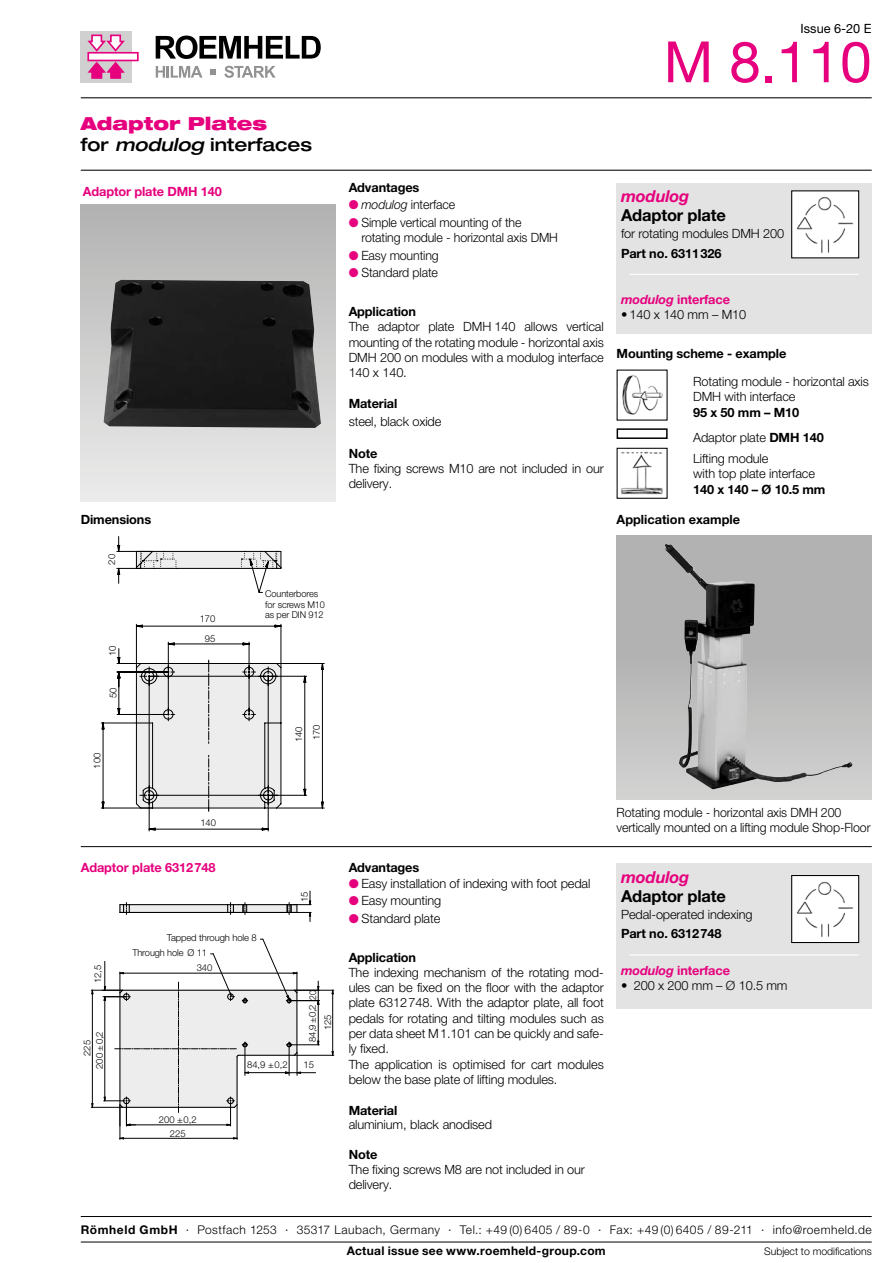
<style>
.page{position:relative;width:893px;height:1263px;background:#fff}
.page>*{position:absolute;margin:0;border:0;box-sizing:border-box;transform-origin:0 0}
.t1{font:57px "Helvetica Neue LT Pro";color:#e6007d}
.t2{font:900 expanded 18px/20.2px "Helvetica Neue LT Pro";color:#e6007d}
.t3{font:700 16.5px "Helvetica Neue LT Pro";letter-spacing:-.01em;color:#000}
.t4{font:italic 700 16.5px "Helvetica Neue LT Pro";letter-spacing:-.01em;color:#e6007d}
.t5{font:300 12.75px/15.3px "Helvetica Neue LT Pro";letter-spacing:-.01em;color:#000}
.t6{font:700 12.75px/25.5px "Helvetica Neue LT Pro";letter-spacing:-.01em;color:#000}
.t7{font:700 12.75px "Helvetica Neue LT Pro";letter-spacing:-.01em;color:#e6007d}
.t8{font:12.75px "Helvetica Neue LT Pro";color:#000}
.t9{font:300 12px "Helvetica Neue LT Pro";letter-spacing:.035em;color:#000}
.t10{font:700 12px "Helvetica Neue LT Pro";letter-spacing:.025em;color:#000}
.t11{font:300 10.5px "Helvetica Neue LT Pro";letter-spacing:-.005em;color:#000}
.t12{font:300 9.45px/10.5px "Helvetica Neue LT Pro";letter-spacing:-.01em;color:#000}
.t13{font:300 9.45px/19.6px "Helvetica Neue";color:#000;text-align:center}
.s1{font-weight:500;color:#000}
.s2{font-weight:500;font-style:italic;color:#000}
.s3{color:#e6007d}
.s4{font-style:italic}
.s5{font-weight:300}
.s6{font-weight:700}
</style>
<div class="page">
<div style="left:81px;top:31px;width:51px;height:51px;background:#d0d0d0"></div>
<svg style="left:87px;top:52px;width:52px;height:9px"></svg>
<svg style="left:87px;top:34px;width:40px;height:19px"></svg>
<svg style="left:87px;top:60px;width:40px;height:19px"></svg>
<svg style="left:156px;top:36px;width:165px;height:23px"></svg>
<svg style="left:156px;top:66px;width:46px;height:12px"></svg>
<svg style="left:224px;top:66px;width:52px;height:12px"></svg>
<svg style="left:210px;top:69px;width:6px;height:6px"></svg>
<hr style="left:81px;top:170px;width:791px;height:1px;background:#000">
<hr style="left:81px;top:97px;width:791px;height:1px;background:#000">
<div style="left:81px;top:204px;width:255px;height:298px;background:linear-gradient(to bottom,#b2b2b2,#ececec)"></div>
<img style="left:103px;top:280px;width:218px;height:148px">
<div style="left:617px;top:183px;width:255px;height:102px;background:#e3e3e3"></div>
<div style="left:617px;top:284px;width:255px;height:50px;background:#e3e3e3"></div>
<div style="left:792px;top:191px;width:67px;height:67px;background:#fff"></div>
<img style="left:796px;top:196px;width:58px;height:58px">
<div style="left:791px;top:190px;width:68px;height:68px;border:1px solid #000"></div>
<hr style="left:629px;top:274px;width:230px;height:1px;background:#fff">
<div style="left:617px;top:536px;width:255px;height:263px;background:linear-gradient(to bottom,#aaa,#ccc)"></div>
<img style="left:665px;top:544px;width:187px;height:245px">
<svg style="left:101px;top:536px;width:224px;height:295px"></svg>
<svg style="left:135px;top:662px;width:147px;height:147px;background:#d6d6d6"></svg>
<svg style="left:135px;top:550px;width:147px;height:19px;background:#c3c3c3"></svg>
<img style="left:621px;top:452px;width:42px;height:42px">
<div style="left:617px;top:448px;width:51px;height:51px;border:1px solid #000"></div>
<img style="left:622px;top:375px;width:41px;height:40px">
<div style="left:617px;top:428px;width:51px;height:11px;border:2px solid #000"></div>
<hr style="left:81px;top:1242px;width:791px;height:1px;background:#000">
<hr style="left:81px;top:1216px;width:791px;height:1px;background:#000">
<hr style="left:81px;top:846px;width:791px;height:1px;background:#000">
<div style="left:617px;top:863px;width:255px;height:100px;background:#e3e3e3"></div>
<div style="left:617px;top:955px;width:255px;height:54px;background:#e3e3e3"></div>
<div style="left:792px;top:875px;width:67px;height:67px;background:#fff"></div>
<img style="left:797px;top:881px;width:57px;height:57px">
<div style="left:791px;top:875px;width:68px;height:68px;border:1px solid #000"></div>
<hr style="left:629px;top:954px;width:230px;height:1px;background:#fff">
<div style="left:120px;top:905px;width:177px;height:7px;background:#ededed"></div>
<hr style="left:332px;top:990px;width:1px;height:65px;background:#000">
<hr style="left:295px;top:990px;width:39px;height:1px;background:#000">
<hr style="left:295px;top:1055px;width:39px;height:1px;background:#000">
<hr style="left:120px;top:1138px;width:117px;height:1px;background:#000">
<hr style="left:237px;top:1105px;width:1px;height:34px;background:#000">
<hr style="left:120px;top:1105px;width:1px;height:34px;background:#000">
<hr style="left:92px;top:990px;width:1px;height:117px;background:#000">
<hr style="left:91px;top:1107px;width:31px;height:1px;background:#000">
<hr style="left:91px;top:990px;width:31px;height:1px;background:#000">
<hr style="left:247px;top:904px;width:40px;height:1px;background:#000">
<hr style="left:247px;top:912px;width:40px;height:1px;background:#000">
<hr style="left:129px;top:912px;width:99px;height:1px;background:#000">
<hr style="left:129px;top:904px;width:99px;height:1px;background:#000">
<svg style="left:227px;top:902px;width:21px;height:12px"></svg>
<svg style="left:119px;top:902px;width:11px;height:12px"></svg>
<svg style="left:287px;top:891px;width:24px;height:30px"></svg>
<svg style="left:102px;top:939px;width:217px;height:187px"></svg>
<p class="t8" style="left:801px;top:20px;width:73px">Issue 6-20 E</p>
<h1 class="t1" style="left:664px;top:27px;width:210px">M 8.110</h1>
<h2 class="t2" style="left:81px;top:113px;width:233px">Adaptor Plates<br><span class="s1">for</span> <span class="s2">modulog</span> <span class="s1">interfaces</span></h2>
<p class="t7" style="left:83px;top:184px;width:140px">Adaptor plate DMH 140</p>
<p class="t6" style="left:349px;top:174px;width:72px">Advantages</p>
<p class="t5" style="left:349px;top:197px;width:108px"><span class="s3">●</span> <span class="s4">modulog</span> interface</p>
<p class="t5" style="left:361px;top:214px;width:198px;text-indent:-13px"><span class="s3">●</span> Simple vertical mounting of the rotating module - horizontal axis DMH</p>
<p class="t5" style="left:349px;top:247px;width:92px"><span class="s3">●</span> Easy mounting</p>
<p class="t5" style="left:349px;top:265px;width:91px"><span class="s3">●</span> Standard plate</p>
<p class="t6" style="left:349px;top:299px;width:69px">Application</p>
<p class="t5" style="left:349px;top:319px;width:257px;text-align:justify">The adaptor plate DMH 140 allows vertical mounting of the rotating module - horizontal axis DMH 200 on modules with a modulog interface 140 x 140.</p>
<p class="t6" style="left:349px;top:391px;width:50px">Material</p>
<p class="t5" style="left:349px;top:413px;width:94px">steel, black oxide</p>
<p class="t6" style="left:349px;top:440px;width:30px">Note</p>
<p class="t5" style="left:349px;top:460px;width:257px">The fixing screws M10 are not included in our delivery.</p>
<p class="t4" style="left:621px;top:186px;width:70px">modulog</p>
<p class="t3" style="left:621px;top:205px;width:106px">Adaptor plate</p>
<p class="t5" style="left:621px;top:226px;width:165px">for rotating modules DMH 200</p>
<p class="t6" style="left:621px;top:240px;width:102px">Part no. 6311326</p>
<p class="t7" style="left:621px;top:291px;width:110px"><span class="s4">modulog</span> interface</p>
<p class="t5" style="left:621px;top:307px;width:127px">• 140 x 140 mm – M10</p>
<p class="t6" style="left:617px;top:340px;width:171px">Mounting scheme - example</p>
<p class="t5" style="left:693px;top:374px;width:177px">Rotating module - horizontal axis<br>DMH with interface</p>
<p class="t6" style="left:693px;top:399px;width:132px">95 x 50 mm – M10<br><span class="s5">Adaptor plate</span> DMH 140</p>
<p class="t5" style="left:693px;top:450px;width:123px">Lifting module<br>with top plate interface</p>
<p class="t6" style="left:693px;top:476px;width:134px">140 x 140 – Ø 10.5 mm</p>
<p class="t6" style="left:81px;top:506px;width:72px">Dimensions</p>
<p class="t6" style="left:617px;top:506px;width:125px">Application example</p>
<p class="t13" style="left:102px;top:565px;width:12px;rotate:-90deg">20</p>
<p class="t13" style="left:102px;top:656px;width:12px;rotate:-90deg">10</p>
<p class="t13" style="left:103px;top:698px;width:12px;rotate:-90deg">50</p>
<p class="t13" style="left:87px;top:768px;width:17px;rotate:-90deg">100</p>
<p class="t13" style="left:200px;top:609px;width:17px">170<br>95</p>
<p class="t12" style="left:265px;top:589px;width:61px">Counterbores for screws M10 as per DIN 912</p>
<p class="t13" style="left:290px;top:742px;width:20px;line-height:17.5px;text-align:left;rotate:-90deg">140<br>170</p>
<p class="t13" style="left:200px;top:813px;width:17px">140</p>
<p class="t7" style="left:81px;top:860px;width:136px">Adaptor plate 6312748</p>
<p class="t12" style="left:92px;top:983px;width:20px;rotate:-90deg">12,5</p>
<p class="t12" style="left:132px;top:929px;width:126px;line-height:15.8px;text-indent:35px">Tapped through hole 8<br>Through hole Ø 11</p>
<p class="t12" style="left:197px;top:962px;width:17px">340</p>
<p class="t12" style="left:299px;top:902px;width:12px;rotate:-90deg">15</p>
<p class="t12" style="left:94px;top:1069px;width:39px;rotate:-90deg">200 ±0,2</p>
<p class="t12" style="left:82px;top:1056px;width:17px;rotate:-90deg">225</p>
<p class="t12" style="left:159px;top:1114px;width:39px">200 ±0,2</p>
<p class="t12" style="left:170px;top:1128px;width:17px">225</p>
<p class="t12" style="left:305px;top:1030px;width:41px;line-height:15px;text-indent:-11px;rotate:-90deg">84,9 ±0,2 20<br>125</p>
<p class="t12" style="left:247px;top:1059px;width:42px">84,9 ±0,2</p>
<p class="t12" style="left:303px;top:1059px;width:12px">15</p>
<p class="t6" style="left:349px;top:855px;width:72px">Advantages</p>
<p class="t5" style="left:349px;top:875px;width:243px"><span class="s3">●</span> Easy installation of indexing with foot pedal</p>
<p class="t5" style="left:349px;top:893px;width:94px"><span class="s3">●</span> Easy mounting</p>
<p class="t5" style="left:349px;top:910px;width:93px"><span class="s3">●</span> Standard plate</p>
<p class="t6" style="left:349px;top:944px;width:69px">Application</p>
<p class="t5" style="left:349px;top:964px;width:257px">The indexing mechanism of the rotating mod&shy;ules can be fixed on the floor with the adaptor plate 6312748. With the adaptor plate, all foot pedals for rotating and tilting modules such as per data sheet M1.101 can be quickly and safe&shy;ly fixed.<br>The application is optimised for cart modules below the base plate of lifting modules.</p>
<p class="t6" style="left:349px;top:1097px;width:50px">Material</p>
<p class="t5" style="left:349px;top:1117px;width:145px">aluminium, black anodised</p>
<p class="t6" style="left:349px;top:1142px;width:30px">Note</p>
<p class="t5" style="left:349px;top:1162px;width:238px;line-height:14.9px">The fixing screws M8 are not included in our delivery.</p>
<p class="t5" style="left:617px;top:804px;width:255px">Rotating module - horizontal axis DMH 200 vertically mounted on a lifting module Shop-Floor</p>
<p class="t4" style="left:621px;top:866px;width:70px">modulog</p>
<p class="t3" style="left:621px;top:886px;width:106px">Adaptor plate</p>
<p class="t5" style="left:621px;top:906px;width:133px">Pedal-operated indexing</p>
<p class="t6" style="left:621px;top:921px;width:102px">Part no. 6312748</p>
<p class="t7" style="left:621px;top:963px;width:110px"><span class="s4">modulog</span> interface</p>
<p class="t5" style="left:621px;top:978px;width:168px">• 200 x 200 mm – Ø 10.5 mm</p>
<p class="t9" style="left:81px;top:1222px;width:792px"><span class="s6">Römheld GmbH</span> · Postfach 1253 · 35317 Laubach, Germany · Tel.: +49 (0) 6405 / 89-0 · Fax: +49 (0) 6405 / 89-211 · info@roemheld.de</p>
<p class="t10" style="left:347px;top:1243px;width:261px">Actual issue see www.roemheld-group.com</p>
<p class="t11" style="left:764px;top:1244px;width:109px">Subject to modifications</p>
</div>
